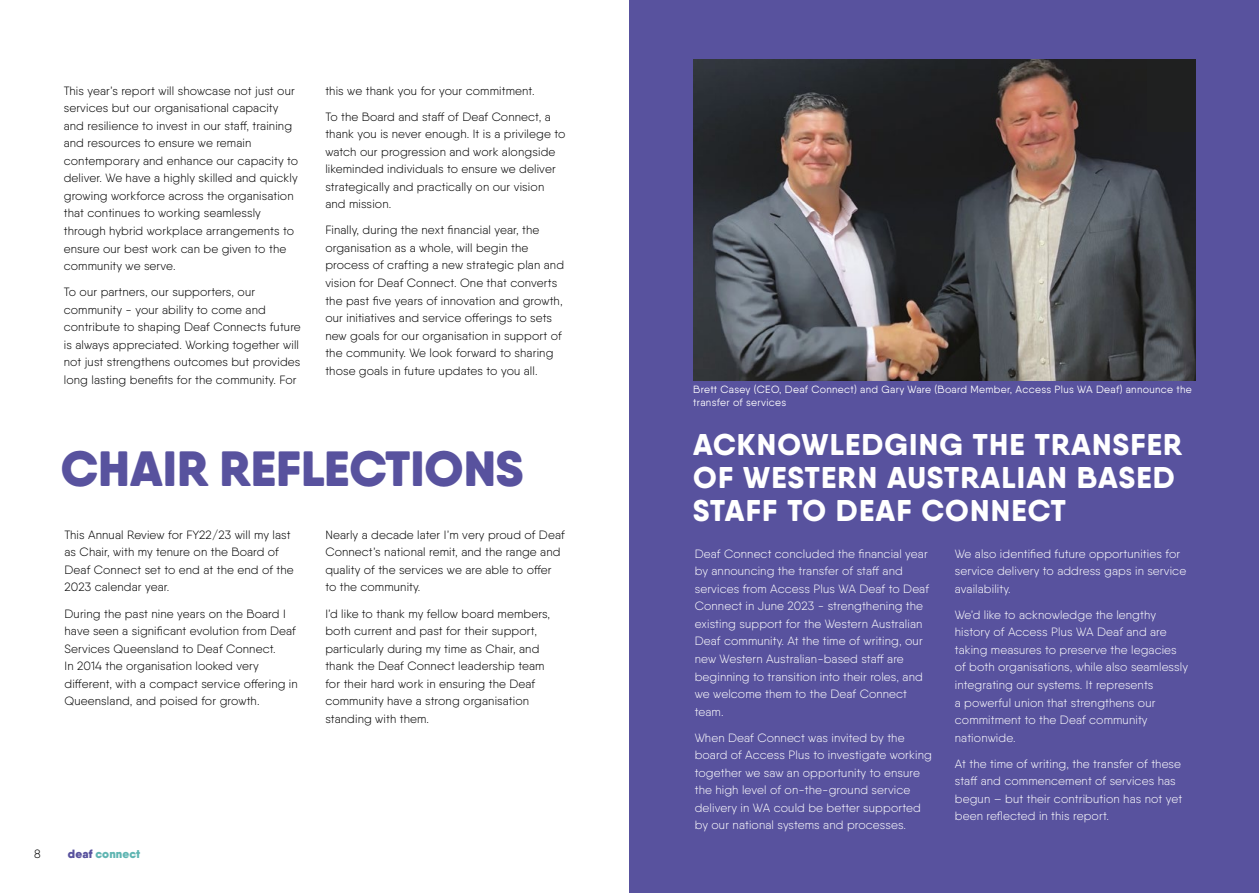
<style>
.page{position:relative;width:1259px;height:893px;background:#fff}
.page>*{position:absolute;margin:0;border:0;box-sizing:border-box;transform-origin:0 0}
.t1{font:900 49.5px "Qanelas Soft";color:#58529e}
.t2{font:800 30px/33px "Qanelas Soft";letter-spacing:.04em;color:#fff}
.t3{font:300 12px/17.5px "Qanelas Soft";letter-spacing:.01em;color:#000}
.t4{font:300 12px/17.5px "Qanelas Soft";letter-spacing:.01em;color:#fff}
.t5{font:900 12px "Qanelas Soft";letter-spacing:.01em;color:#5fb5b2}
.t6{font:10.5px/13.5px "Qanelas Soft";letter-spacing:.03em;color:#fff}
.s1{color:#58529e}
</style>
<div class="page">
<div style="left:629px;top:0;width:630px;height:893px;background:#58529e"></div>
<img style="left:693px;top:59px;width:502px;height:322px">
<div style="left:1147px;top:59px;width:48px;height:73px;background:#1f2020"></div>
<p class="t3" style="left:64px;top:82px;width:236px">This year’s report will showcase not just our services but our organisational capacity and resilience to invest in our staff, training and resources to ensure we remain contemporary and enhance our capacity to deliver. We have a highly skilled and quickly growing workforce across the organisation that continues to working seamlessly through hybrid workplace arrangements to ensure our best work can be given to the community we serve.</p>
<p class="t3" style="left:64px;top:283px;width:238px">To our partners, our supporters, our community - your ability to come and contribute to shaping Deaf Connects future is always appreciated. Working together will not just strengthens outcomes but provides long lasting benefits for the community. For</p>
<p class="t3" style="left:325px;top:77px;width:227px;line-height:26.1px">this we thank you for your commitment.<br>To the Board and staff of Deaf Connect, a</p>
<p class="t3" style="left:325px;top:125px;width:241px">thank you is never enough. It is a privilege to watch our progression and work alongside likeminded individuals to ensure we deliver strategically and practically on our vision and mission.</p>
<p class="t3" style="left:325px;top:221px;width:240px">Finally, during the next financial year, the organisation as a whole, will begin the process of crafting a new strategic plan and vision for Deaf Connect. One that converts the past five years of innovation and growth, our initiatives and service offerings to sets new goals for our organisation in support of the community. We look forward to sharing those goals in future updates to you all.</p>
<h1 class="t1" style="left:61px;top:437px;width:464px">CHAIR REFLECTIONS</h1>
<p class="t3" style="left:65px;top:526px;width:231px">This Annual Review for FY22/23 will my last as Chair, with my tenure on the Board of Deaf Connect set to end at the end of the 2023 calendar year.</p>
<p class="t3" style="left:65px;top:604px;width:235px">During the past nine years on the Board I have seen a significant evolution from Deaf Services Queensland to Deaf Connect.<br>In 2014 the organisation looked very different, with a compact service offering in Queensland, and poised for growth.</p>
<p class="t3" style="left:325px;top:526px;width:241px">Nearly a decade later I’m very proud of Deaf Connect’s national remit, and the range and quality of the services we are able to offer to the community.</p>
<p class="t3" style="left:325px;top:604px;width:226px">I’d like to thank my fellow board members, both current and past for their support, particularly during my time as Chair, and thank the Deaf Connect leadership team for their hard work in ensuring the Deaf community have a strong organisation standing with them.</p>
<p class="t3" style="left:34px;top:845px;width:8px">8</p>
<p class="t5" style="left:68px;top:846px;width:74px"><span class="s1">deaf</span> connect</p>
<p class="t6" style="left:693px;top:382px;width:500px">Brett Casey (CEO, Deaf Connect) and Gary Ware (Board Member, Access Plus WA Deaf) announce the transfer of services</p>
<h2 class="t2" style="left:693px;top:428px;width:490px">ACKNOWLEDGING THE TRANSFER<br>OF WESTERN AUSTRALIAN BASED<br>STAFF TO DEAF CONNECT</h2>
<p class="t4" style="left:695px;top:545px;width:236px">Deaf Connect concluded the financial year by announcing the transfer of staff and services from Access Plus WA Deaf to Deaf Connect in June 2023 - strengthening the existing support for the Western Australian Deaf community. At the time of writing, our new Western Australian-based staff are beginning to transition into their roles, and we welcome them to the Deaf Connect team.</p>
<p class="t4" style="left:695px;top:729px;width:239px">When Deaf Connect was invited by the board of Access Plus to investigate working together we saw an opportunity to ensure the high level of on-the-ground service delivery in WA could be better supported by our national systems and processes.</p>
<p class="t4" style="left:955px;top:545px;width:233px">We also identified future opportunities for service delivery to address gaps in service availability.</p>
<p class="t4" style="left:955px;top:606px;width:235px">We’d like to acknowledge the lengthy history of Access Plus WA Deaf and are taking measures to preserve the legacies of both organisations, while also seamlessly integrating our systems. It represents<br>a powerful union that strengthens our commitment to the Deaf community nationwide.</p>
<p class="t4" style="left:955px;top:755px;width:229px">At the time of writing, the transfer of these staff and commencement of services has begun – but their contribution has not yet been reflected in this report.</p>
</div>
